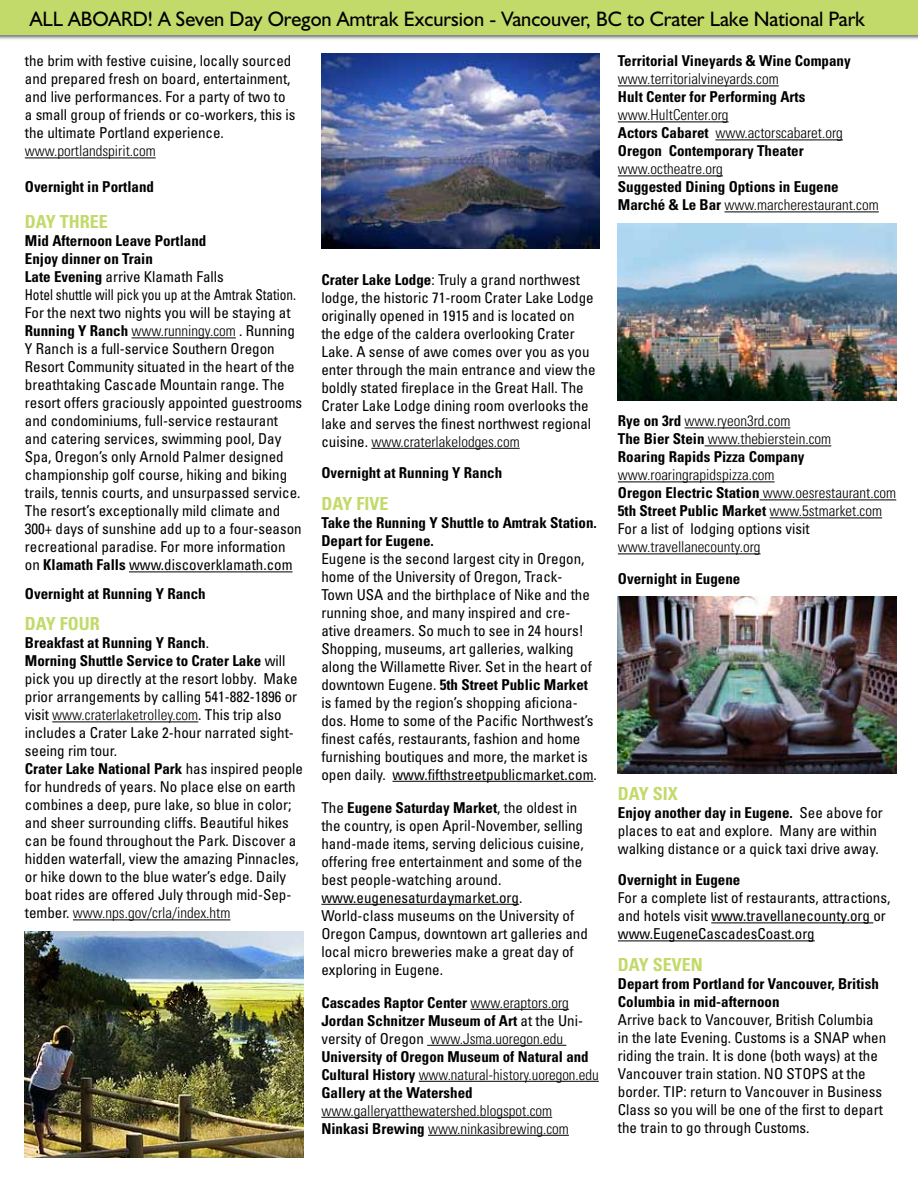
<style>
.page{position:relative;width:918px;height:1188px;background:#fff}
.page>*{position:absolute;margin:0;border:0;box-sizing:border-box;transform-origin:0 0}
.t1{font:21px "Humanist 521 BT";color:#000}
.t2{font:700 condensed 18px "Univers";color:#c2da6a}
.t3{font:condensed 15px/18px "Univers";color:#000}
.t4{font:700 condensed 15px/18px "Univers";color:#000}
.t5{font:300 condensed 15px/18px "Univers";color:#000}
.s1{font-weight:700}
.s2{font-weight:300}
.s3{font-weight:400}
</style>
<div class="page">
<hr style="left:25px;top:157px;width:131px;height:1px;background:#000">
<hr style="left:132px;top:337px;width:104px;height:1px;background:#000">
<hr style="left:129px;top:571px;width:164px;height:1px;background:#000">
<hr style="left:52px;top:721px;width:146px;height:1px;background:#000">
<hr style="left:73px;top:919px;width:157px;height:1px;background:#000">
<hr style="left:371px;top:448px;width:149px;height:1px;background:#000">
<hr style="left:392px;top:781px;width:202px;height:1px;background:#000">
<hr style="left:321px;top:904px;width:198px;height:1px;background:#000">
<hr style="left:471px;top:1009px;width:98px;height:1px;background:#000">
<hr style="left:427px;top:1045px;width:139px;height:1px;background:#000">
<hr style="left:419px;top:1081px;width:180px;height:1px;background:#000">
<hr style="left:321px;top:1117px;width:231px;height:1px;background:#000">
<hr style="left:428px;top:1135px;width:141px;height:1px;background:#000">
<hr style="left:618px;top:85px;width:161px;height:1px;background:#000">
<hr style="left:618px;top:121px;width:111px;height:1px;background:#000">
<hr style="left:715px;top:139px;width:128px;height:1px;background:#000">
<hr style="left:618px;top:175px;width:105px;height:1px;background:#000">
<hr style="left:725px;top:211px;width:154px;height:1px;background:#000">
<hr style="left:685px;top:427px;width:105px;height:1px;background:#000">
<hr style="left:705px;top:445px;width:126px;height:1px;background:#000">
<hr style="left:618px;top:481px;width:157px;height:1px;background:#000">
<hr style="left:760px;top:499px;width:136px;height:1px;background:#000">
<hr style="left:770px;top:517px;width:112px;height:1px;background:#000">
<hr style="left:618px;top:553px;width:143px;height:1px;background:#000">
<hr style="left:711px;top:922px;width:162px;height:1px;background:#000">
<hr style="left:618px;top:940px;width:197px;height:1px;background:#000">
<div style="left:0;top:0;width:918px;height:41px;background:#000;opacity:.55"></div>
<div style="left:0;top:0;width:918px;height:34px;background:#c2da6a"></div>
<img style="left:321px;top:54px;width:279px;height:194px">
<img style="left:25px;top:932px;width:278px;height:226px">
<img style="left:618px;top:224px;width:278px;height:177px">
<img style="left:618px;top:597px;width:278px;height:177px">
<h1 class="t1" style="left:30px;top:6px;width:837px">ALL ABOARD! A Seven Day Oregon Amtrak Excursion - Vancouver, BC to Crater Lake National Park</h1>
<p class="t3" style="left:25px;top:52px;width:272px">the brim with festive cuisine, locally sourced and prepared fresh on board, entertainment, and live performances. For a party of two to a small group of friends or co-workers, this is the ultimate Portland experience.</p>
<p class="t5" style="left:25px;top:142px;width:132px">www.portlandspirit.com</p>
<p class="t4" style="left:25px;top:178px;width:131px">Overnight in Portland</p>
<p class="t2" style="left:25px;top:211px;width:85px">DAY THREE</p>
<p class="t3" style="left:25px;top:232px;width:279px"><span class="s1">Mid Afternoon Leave Portland<br>Enjoy dinner on Train<br>Late Evening</span> arrive Klamath Falls<br>Hotel shuttle will pick you up at the Amtrak Station.<br>For the next two nights you will be staying at <span class="s1">Running Y Ranch</span> <span class="s2">www.runningy.com</span> . Running Y Ranch is a full-service Southern Oregon Resort Community situated in the heart of the breathtaking Cascade Mountain range. The resort offers graciously appointed guestrooms and condominiums, full-service restaurant and catering services, swimming pool, Day Spa, Oregon’s only Arnold Palmer designed championship golf course, hiking and biking trails, tennis courts, and unsurpassed service.<br>The resort’s exceptionally mild climate and 300+ days of sunshine add up to a four-season recreational paradise. For more information on <span class="s1">Klamath Falls</span> www.discoverklamath.com</p>
<p class="t4" style="left:25px;top:584px;width:182px">Overnight at Running Y Ranch</p>
<p class="t2" style="left:25px;top:613px;width:77px">DAY FOUR</p>
<p class="t3" style="left:25px;top:634px;width:280px"><span class="s1">Breakfast at Running Y Ranch</span>.<br><span class="s1">Morning Shuttle Service to Crater Lake</span> will pick you up directly at the resort lobby. Make prior arrangements by calling 541-882-1896 or visit <span class="s2">www.craterlaketrolley.com</span>. This trip also includes a Crater Lake 2-hour narrated sight&shy;seeing rim tour.<br><span class="s1">Crater Lake National Park</span> has inspired people for hundreds of years. No place else on earth combines a deep, pure lake, so blue in color; and sheer surrounding cliffs. Beautiful hikes can be found throughout the Park. Discover a hidden waterfall, view the amazing Pinnacles, or hike down to the blue water’s edge. Daily boat rides are offered July through mid-Sep&shy;tember. <span class="s2">www.nps.gov/crla/index.htm</span></p>
<p class="t3" style="left:321px;top:270px;width:276px"><span class="s1">Crater Lake Lodge</span>: Truly a grand northwest lodge, the historic 71-room Crater Lake Lodge originally opened in 1915 and is located on the edge of the caldera overlooking Crater Lake. A sense of awe comes over you as you enter through the main entrance and view the boldly stated fireplace in the Great Hall. The Crater Lake Lodge dining room overlooks the lake and serves the finest northwest regional cuisine. <span class="s2">www.craterlakelodges.com</span></p>
<p class="t4" style="left:321px;top:464px;width:182px">Overnight at Running Y Ranch</p>
<p class="t2" style="left:321px;top:492px;width:69px">DAY FIVE</p>
<p class="t4" style="left:321px;top:513px;width:277px">Take the Running Y Shuttle to Amtrak Station.<br>Depart for Eugene.</p>
<p class="t3" style="left:321px;top:549px;width:277px">Eugene is the second largest city in Oregon, home of the University of Oregon, Track-Town USA and the birthplace of Nike and the running shoe, and many inspired and cre&shy;ative dreamers. So much to see in 24 hours!<br>Shopping, museums, art galleries, walking along the Willamette River. Set in the heart of downtown Eugene. <span class="s1">5th Street Public Market </span>is famed by the region’s shopping aficiona&shy;dos. Home to some of the Pacific Northwest’s finest cafés, restaurants, fashion and home furnishing boutiques and more, the market is open daily. www.fifthstreetpublicmarket.com.</p>
<p class="t3" style="left:321px;top:798px;width:268px">The <span class="s1">Eugene Saturday Market</span>, the oldest in the country, is open April-November, selling hand-made items, serving delicious cuisine, offering free entertainment and some of the best people-watching around. www.eugenesaturdaymarket.org.<br>World-class museums on the University of Oregon Campus, downtown art galleries and local micro breweries make a great day of exploring in Eugene.</p>
<p class="t4" style="left:321px;top:993px;width:279px">Cascades Raptor Center <span class="s2">www.eraptors.org </span>Jordan Schnitzer Museum of Art <span class="s3">at the Uni&shy;versity of Oregon</span> <span class="s2">www.Jsma.uoregon.edu </span>University of Oregon Museum of Natural and Cultural History <span class="s2">www.natural-history.uoregon.edu </span>Gallery at the Watershed</p>
<p class="t5" style="left:321px;top:1101px;width:249px">www.galleryatthewatershed.blogspot.com<br><span class="s1">Ninkasi Brewing</span> www.ninkasibrewing.com</p>
<p class="t4" style="left:618px;top:52px;width:234px">Territorial Vineyards &amp; Wine Company</p>
<p class="t5" style="left:618px;top:70px;width:162px">www.territorialvineyards.com</p>
<p class="t4" style="left:618px;top:88px;width:189px">Hult Center for Performing Arts</p>
<p class="t5" style="left:618px;top:106px;width:227px">www.HultCenter.org<br><span class="s1">Actors Cabaret</span> www.actorscabaret.org<br><span class="s1">Oregon Contemporary Theater</span></p>
<p class="t5" style="left:618px;top:160px;width:107px">www.octheatre.org</p>
<p class="t4" style="left:618px;top:178px;width:262px">Suggested Dining Options in Eugene<br>Marché &amp; Le Bar <span class="s2">www.marcherestaurant.com</span></p>
<p class="t4" style="left:618px;top:412px;width:215px">Rye on 3rd <span class="s2">www.ryeon3rd.com<br></span>The Bier Stein <span class="s2">www.thebierstein.com<br></span>Roaring Rapids Pizza Company</p>
<p class="t5" style="left:618px;top:466px;width:280px">www.roaringrapidspizza.com<br><span class="s1">Oregon Electric Station</span> www.oesrestaurant.com <span class="s1">5th Street Public Market</span> www.5stmarket.com <span class="s3">For a list of lodging options visit</span></p>
<p class="t5" style="left:618px;top:538px;width:144px">www.travellanecounty.org</p>
<p class="t4" style="left:618px;top:569px;width:124px">Overnight in Eugene</p>
<p class="t2" style="left:618px;top:783px;width:62px">DAY SIX</p>
<p class="t3" style="left:618px;top:803px;width:266px"><span class="s1">Enjoy another day in Eugene.</span> See above for places to eat and explore. Many are within walking distance or a quick taxi drive away.</p>
<p class="t4" style="left:618px;top:871px;width:124px">Overnight in Eugene</p>
<p class="t3" style="left:618px;top:889px;width:274px">For a complete list of restaurants, attractions, and hotels visit www.travellanecounty.org or www.EugeneCascadesCoast.org</p>
<p class="t2" style="left:618px;top:954px;width:87px">DAY SEVEN</p>
<p class="t4" style="left:618px;top:974px;width:263px">Depart from Portland for Vancouver, British<br>Columbia in mid-afternoon</p>
<p class="t3" style="left:618px;top:1010px;width:270px">Arrive back to Vancouver, British Columbia in the late Evening. Customs is a SNAP when riding the train. It is done (both ways) at the Vancouver train station. NO STOPS at the border. Tip: return to Vancouver in Business Class so you will be one of the first to depart the train to go through Customs.</p>
</div>
